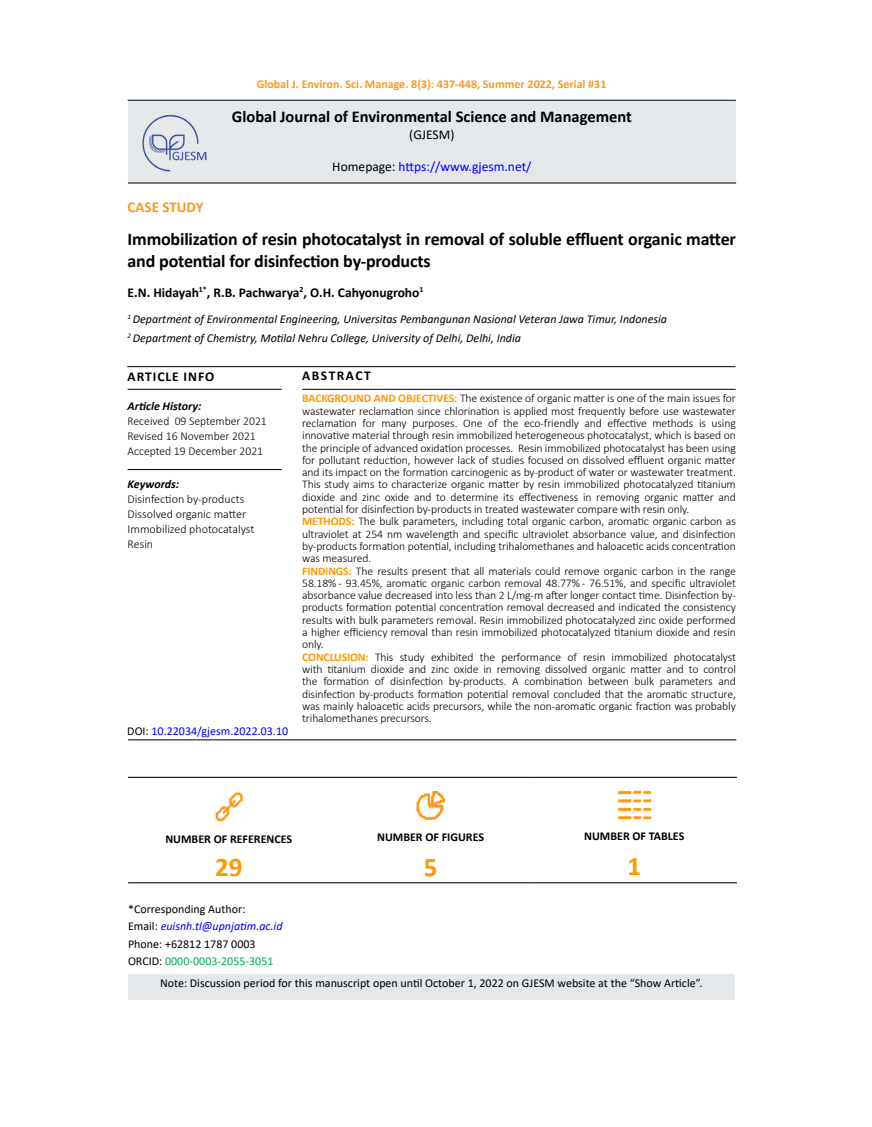
<style>
.page{position:relative;width:872px;height:1127px;background:#fff}
.page>*{position:absolute;margin:0;border:0;box-sizing:border-box;transform-origin:0 0}
.t1{font:700 27px "Calibri";color:#f90}
.t2{font:700 18px/21.6px "Calibri";letter-spacing:-.01em;color:#000}
.t3{font:700 16.5px "Calibri";color:#000}
.t4{font:700 15px "Calibri";color:#f8991d}
.t5{font:700 13.5px "Calibri";color:#000}
.t6{font:13.5px "Calibri";color:#00f}
.t7{font:700 13.5px "Calibri";letter-spacing:.07em;color:#000}
.t8{font:700 13.5px "Calibri";letter-spacing:.11em;color:#000}
.t9{font:13.5px "Calibri";color:#000}
.t10{font:12px/17.2px "Calibri";color:#000}
.t11{font:italic 12px/18.6px "Calibri";color:#000}
.t12{font:300 12px/15px "Calibri";color:#000}
.t13{font:700 12px "Calibri";color:#f8991d}
.t14{font:700 12px "Calibri";color:#000}
.t15{font:12px "Calibri";color:#00f}
.t16{font:italic 700 12px "Calibri";color:#000}
.t17{font:300 11.7px/12.3px "Calibri";letter-spacing:-.01em;color:#000}
.s1{color:#000}
.s2{font-weight:700;color:#f90}
.s3{font-style:italic;color:#00f}
.s4{color:#00b050}
</style>
<div class="page">
<hr style="left:128px;top:100px;width:608px;height:1px;background:#000">
<div style="left:128px;top:101px;width:608px;height:82px;background:#e4e8ea"></div>
<hr style="left:128px;top:389px;width:153px;height:1px;background:#000">
<hr style="left:302px;top:389px;width:433px;height:1px;background:#000">
<hr style="left:128px;top:469px;width:153px;height:1px;background:#000">
<hr style="left:127px;top:366px;width:608px;height:1px;background:#000">
<hr style="left:128px;top:739px;width:608px;height:1px;background:#000">
<hr style="left:128px;top:183px;width:608px;height:1px;background:#000">
<hr style="left:128px;top:777px;width:201px;height:1px;background:#000">
<hr style="left:329px;top:777px;width:203px;height:1px;background:#000">
<hr style="left:532px;top:777px;width:205px;height:1px;background:#000">
<hr style="left:128px;top:882px;width:201px;height:1px;background:#000">
<hr style="left:329px;top:882px;width:203px;height:1px;background:#000">
<hr style="left:532px;top:882px;width:205px;height:1px;background:#000">
<img style="left:215px;top:792px;width:28px;height:30px">
<img style="left:416px;top:791px;width:30px;height:29px">
<img style="left:618px;top:790px;width:33px;height:30px">
<div style="left:128px;top:974px;width:607px;height:25px;background:#e4e8ea"></div>
<img style="left:142px;top:115px;width:65px;height:57px">
<p class="t13" style="left:257px;top:75px;width:351px">Global J. Environ. Sci. Manage. 8(3): 437-448, Summer 2022, Serial #31</p>
<h3 class="t3" style="left:232px;top:105px;width:401px">Global Journal of Environmental Science and Management</h3>
<p class="t9" style="left:409px;top:125px;width:47px">(GJESM)</p>
<p class="t6" style="left:332px;top:157px;width:201px"><span class="s1">Homepage:</span> https://www.gjesm.net/</p>
<p class="t4" style="left:128px;top:196px;width:77px">CASE STUDY</p>
<h2 class="t2" style="left:128px;top:228px;width:610px">Immobilization of resin photocatalyst in removal of soluble effluent organic matter and potential for disinfection by-products</h2>
<p class="t5" style="left:128px;top:283px;width:297px">E.N. Hidayah<sup>1*</sup>, R.B. Pachwarya<sup>2</sup>, O.H. Cahyonugroho<sup>1</sup></p>
<p class="t11" style="left:128px;top:309px;width:541px"><sup>1</sup> Department of Environmental Engineering, Universitas Pembangunan Nasional Veteran Jawa Timur, Indonesia<br><sup>2</sup> Department of Chemistry, Motilal Nehru College, University of Delhi, Delhi, India</p>
<p class="t7" style="left:128px;top:367px;width:88px">ARTICLE INFO</p>
<p class="t16" style="left:128px;top:398px;width:75px">Article History:</p>
<p class="t12" style="left:128px;top:414px;width:141px">Received 09 September 2021<br>Revised 16 November 2021<br>Accepted 19 December 2021</p>
<p class="t16" style="left:128px;top:475px;width:53px">Keywords:</p>
<p class="t12" style="left:128px;top:491px;width:128px">Disinfection by-products<br>Dissolved organic matter<br>Immobilized photocatalyst<br>Resin</p>
<p class="t15" style="left:127px;top:722px;width:162px"><span class="s1">DOI:</span> 10.22034/gjesm.2022.03.10</p>
<p class="t8" style="left:302px;top:366px;width:70px">ABSTRACT</p>
<p class="t17" style="left:302px;top:392px;width:435px"><span class="s2">BACKGROUND AND OBJECTIVES:</span> The existence of organic matter is one of the main issues for wastewater reclamation since chlorination is applied most frequently before use wastewater reclamation for many purposes. One of the eco-friendly and effective methods is using innovative material through resin immobilized heterogeneous photocatalyst, which is based on the principle of advanced oxidation processes. Resin immobilized photocatalyst has been using for pollutant reduction, however lack of studies focused on dissolved effluent organic matter and its impact on the formation carcinogenic as by-product of water or wastewater treatment.<br>This study aims to characterize organic matter by resin immobilized photocatalyzed titanium dioxide and zinc oxide and to determine its effectiveness in removing organic matter and potential for disinfection by-products in treated wastewater compare with resin only.<br><span class="s2">METHODS:</span> The bulk parameters, including total organic carbon, aromatic organic carbon as ultraviolet at 254 nm wavelength and specific ultraviolet absorbance value, and disinfection by-products formation potential, including trihalomethanes and haloacetic acids concentration was measured.<br><span class="s2">FINDINGS:</span> The results present that all materials could remove organic carbon in the range 58.18% - 93.45%, aromatic organic carbon removal 48.77% - 76.51%, and specific ultraviolet absorbance value decreased into less than 2 L/mg-m after longer contact time. Disinfection by&shy;products formation potential concentration removal decreased and indicated the consistency results with bulk parameters removal. Resin immobilized photocatalyzed zinc oxide performed a higher efficiency removal than resin immobilized photocatalyzed titanium dioxide and resin only.<br><span class="s2">CONCLUSION:</span> This study exhibited the performance of resin immobilized photocatalyst with titanium dioxide and zinc oxide in removing dissolved organic matter and to control the formation of disinfection by-products. A combination between bulk parameters and disinfection by-products formation potential removal concluded that the aromatic structure, was mainly haloacetic acids precursors, while the non-aromatic organic fraction was probably trihalomethanes precursors.</p>
<p class="t14" style="left:165px;top:830px;width:128px">NUMBER OF REFERENCES</p>
<h1 class="t1" style="left:215px;top:848px;width:29px">29</h1>
<p class="t10" style="left:128px;top:900px;width:156px">*Corresponding Author:<br>Email: <span class="s3">euisnh.tl@upnjatim.ac.id<br></span>Phone: +62812 1787 0003<br>ORCID: <span class="s4">0000-0003-2055-3051</span></p>
<p class="t14" style="left:377px;top:828px;width:108px">NUMBER OF FIGURES</p>
<h1 class="t1" style="left:424px;top:848px;width:15px">5</h1>
<p class="t14" style="left:584px;top:827px;width:102px">NUMBER OF TABLES</p>
<h1 class="t1" style="left:627px;top:847px;width:15px">1</h1>
<p class="t10" style="left:160px;top:974px;width:544px">Note: Discussion period for this manuscript open until October 1, 2022 on GJESM website at the “Show Article”.</p>
</div>
